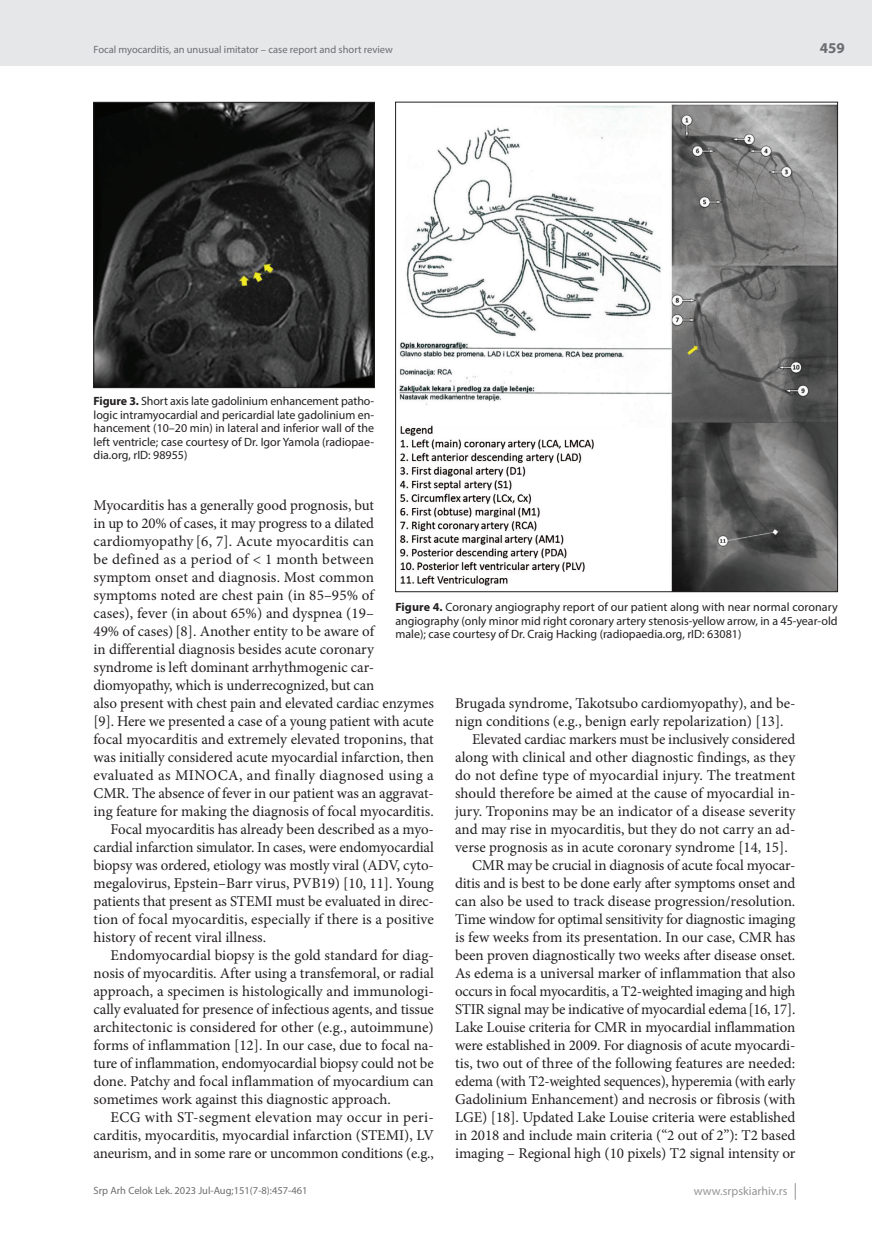
<style>
.page{position:relative;width:872px;height:1234px;background:#fff}
.page>*{position:absolute;margin:0;border:0;box-sizing:border-box;transform-origin:0 0}
.t1{font:15px "Minion Pro";letter-spacing:-.005em;color:#231f20}
.t2{font:15px "Minion Pro";letter-spacing:.015em;color:#231f20}
.t3{font:15px "Minion Pro";letter-spacing:.02em;color:#231f20}
.t4{font:700 15px "Myriad Pro";color:#6c6d70}
.t5{font:12px/13.5px "Myriad Pro";color:#231f20;text-align:justify}
.t6{font:12px "Myriad Pro";color:#939598}
.t7{font:10.5px "Myriad Pro";color:#6c6d70}
.s1{font-weight:700}
</style>
<div class="page">
<div style="left:0;top:0;width:872px;height:66px;background:#e6e7e9"></div>
<svg style="left:795px;top:1183px;width:1px;height:16px"></svg>
<img style="left:96px;top:104px;width:276px;height:282px">
<div style="left:94px;top:102px;width:280px;height:286px;border:1px solid #231f20"></div>
<img style="left:399px;top:104px;width:436px;height:485px">
<p class="t7" style="left:94px;top:43px;width:301px">Focal myocarditis, an unusual imitator – case report and short review</p>
<p class="t5" style="left:94px;top:394px;width:282px"><span class="s1">Figure 3.</span> Short axis late gadolinium enhancement patho&shy;logic intramyocardial and pericardial late gadolinium en&shy;hancement (10–20 min) in lateral and inferior wall of the left ventricle; case courtesy of Dr. Igor Yamola (radiopae&shy;dia.org, rID: 98955)</p>
<p class="t4" style="left:820px;top:38px;width:26px">459</p>
<p class="t1" style="left:94px;top:495px;width:282px">Myocarditis has a generally good prognosis, but</p>
<p class="t1" style="left:94px;top:513px;width:282px">in up to 20% of cases, it may progress to a dilated</p>
<p class="t1" style="left:94px;top:531px;width:282px">cardiomyopathy [6, 7]. Acute myocarditis can</p>
<p class="t2" style="left:94px;top:549px;width:282px">be defined as a period of &lt; 1 month between</p>
<p class="t1" style="left:94px;top:567px;width:282px">symptom onset and diagnosis. Most common</p>
<p class="t1" style="left:94px;top:585px;width:282px">symptoms noted are chest pain (in 85–95% of</p>
<p class="t1" style="left:94px;top:603px;width:282px">cases), fever (in about 65%) and dyspnea (19–</p>
<p class="t1" style="left:94px;top:621px;width:282px">49% of cases)[8]. Another entity to be aware of</p>
<p class="t1" style="left:94px;top:639px;width:282px">in differential diagnosis besides acute coronary</p>
<p class="t1" style="left:94px;top:657px;width:282px">syndrome is left dominant arrhythmogenic car-</p>
<p class="t1" style="left:94px;top:675px;width:282px">diomyopathy, which is underrecognized, but can</p>
<p class="t1" style="left:94px;top:693px;width:342px">also present with chest pain and elevated cardiac enzymes</p>
<p class="t1" style="left:94px;top:711px;width:342px">[9]. Here we presented a case of a young patient with acute</p>
<p class="t1" style="left:94px;top:729px;width:342px">focal myocarditis and extremely elevated troponins, that</p>
<p class="t1" style="left:94px;top:747px;width:342px">was initially considered acute myocardial infarction, then</p>
<p class="t3" style="left:94px;top:765px;width:342px">evaluated as MINOCA, and finally diagnosed using a</p>
<p class="t1" style="left:94px;top:783px;width:342px">CMR. The absence of fever in our patient was an aggravat-</p>
<p class="t1" style="left:94px;top:801px;width:342px">ing feature for making the diagnosis of focal myocarditis.</p>
<p class="t1" style="left:111px;top:819px;width:325px">Focal myocarditis has already been described as a myo-</p>
<p class="t1" style="left:94px;top:837px;width:342px">cardial infarction simulator. In cases, were endomyocardial</p>
<p class="t1" style="left:94px;top:855px;width:342px">biopsy was ordered, etiology was mostly viral (ADV, cyto-</p>
<p class="t1" style="left:94px;top:873px;width:342px">megalovirus, Epstein–Barr virus, PVB19) [10, 11]. Young</p>
<p class="t1" style="left:94px;top:891px;width:342px">patients that present as STEMI must be evaluated in direc-</p>
<p class="t1" style="left:94px;top:909px;width:342px">tion of focal myocarditis, especially if there is a positive</p>
<p class="t1" style="left:94px;top:927px;width:174px">history of recent viral illness.</p>
<p class="t1" style="left:111px;top:945px;width:325px">Endomyocardial biopsy is the gold standard for diag-</p>
<p class="t1" style="left:94px;top:963px;width:342px">nosis of myocarditis. After using a transfemoral, or radial</p>
<p class="t1" style="left:94px;top:981px;width:342px">approach, a specimen is histologically and immunologi-</p>
<p class="t1" style="left:94px;top:999px;width:342px">cally evaluated for presence of infectious agents, and tissue</p>
<p class="t1" style="left:94px;top:1017px;width:342px">architectonic is considered for other (e.g., autoimmune)</p>
<p class="t1" style="left:94px;top:1035px;width:342px">forms of inflammation [12]. In our case, due to focal na-</p>
<p class="t1" style="left:94px;top:1053px;width:342px">ture of inflammation, endomyocardial biopsy could not be</p>
<p class="t1" style="left:94px;top:1071px;width:342px">done. Patchy and focal inflammation of myocardium can</p>
<p class="t1" style="left:94px;top:1089px;width:299px">sometimes work against this diagnostic approach.</p>
<p class="t2" style="left:111px;top:1107px;width:325px">ECG with ST-segment elevation may occur in peri-</p>
<p class="t1" style="left:94px;top:1125px;width:342px">carditis, myocarditis, myocardial infarction (STEMI), LV</p>
<p class="t1" style="left:94px;top:1143px;width:342px">aneurism, and in some rare or uncommon conditions (e.g.,</p>
<p class="t5" style="left:395px;top:600px;width:444px"><span class="s1">Figure 4.</span> Coronary angiography report of our patient along with near normal coronary angiography (only minor mid right coronary artery stenosis-yellow arrow, in a 45-year-old male); case courtesy of Dr. Craig Hacking (radiopaedia.org, rID: 63081)</p>
<p class="t1" style="left:455px;top:693px;width:342px">Brugada syndrome, Takotsubo cardiomyopathy), and be-</p>
<p class="t1" style="left:455px;top:711px;width:330px">nign conditions (e.g., benign early repolarization) [13].</p>
<p class="t1" style="left:472px;top:729px;width:325px">Elevated cardiac markers must be inclusively considered</p>
<p class="t1" style="left:455px;top:747px;width:342px">along with clinical and other diagnostic findings, as they</p>
<p class="t1" style="left:455px;top:765px;width:342px">do not define type of myocardial injury. The treatment</p>
<p class="t1" style="left:455px;top:783px;width:342px">should therefore be aimed at the cause of myocardial in-</p>
<p class="t1" style="left:455px;top:801px;width:342px">jury. Troponins may be an indicator of a disease severity</p>
<p class="t1" style="left:455px;top:819px;width:342px">and may rise in myocarditis, but they do not carry an ad-</p>
<p class="t1" style="left:455px;top:837px;width:334px">verse prognosis as in acute coronary syndrome [14, 15].</p>
<p class="t1" style="left:472px;top:855px;width:325px">CMR may be crucial in diagnosis of acute focal myocar-</p>
<p class="t1" style="left:455px;top:873px;width:342px">ditis and is best to be done early after symptoms onset and</p>
<p class="t1" style="left:455px;top:891px;width:342px">can also be used to track disease progression/resolution.</p>
<p class="t1" style="left:455px;top:909px;width:342px">Time window for optimal sensitivity for diagnostic imaging</p>
<p class="t1" style="left:455px;top:927px;width:342px">is few weeks from its presentation. In our case, CMR has</p>
<p class="t1" style="left:455px;top:945px;width:342px">been proven diagnostically two weeks after disease onset.</p>
<p class="t1" style="left:455px;top:963px;width:342px">As edema is a universal marker of inflammation that also</p>
<p class="t1" style="left:455px;top:981px;width:342px">occurs in focal myocarditis, a T2-weighted imaging and high</p>
<p class="t1" style="left:455px;top:999px;width:342px">STIR signal may be indicative of myocardial edema[16, 17].</p>
<p class="t1" style="left:455px;top:1017px;width:342px">Lake Louise criteria for CMR in myocardial inflammation</p>
<p class="t1" style="left:455px;top:1035px;width:342px">were established in 2009. For diagnosis of acute myocardi-</p>
<p class="t1" style="left:455px;top:1053px;width:342px">tis, two out of three of the following features are needed:</p>
<p class="t1" style="left:455px;top:1071px;width:342px">edema (with T2-weighted sequences), hyperemia (with early</p>
<p class="t1" style="left:455px;top:1089px;width:342px">Gadolinium Enhancement) and necrosis or fibrosis (with</p>
<p class="t1" style="left:455px;top:1107px;width:342px">LGE) [18]. Updated Lake Louise criteria were established</p>
<p class="t1" style="left:455px;top:1125px;width:342px">in 2018 and include main criteria (“2 out of 2”): T2 based</p>
<p class="t1" style="left:455px;top:1143px;width:342px">imaging – Regional high (10 pixels) T2 signal intensity or</p>
<p class="t7" style="left:94px;top:1184px;width:216px">Srp Arh Celok Lek. 2023 Jul-Aug;151(7-8):457-461</p>
<p class="t6" style="left:694px;top:1183px;width:95px">www.srpskiarhiv.rs</p>
</div>
